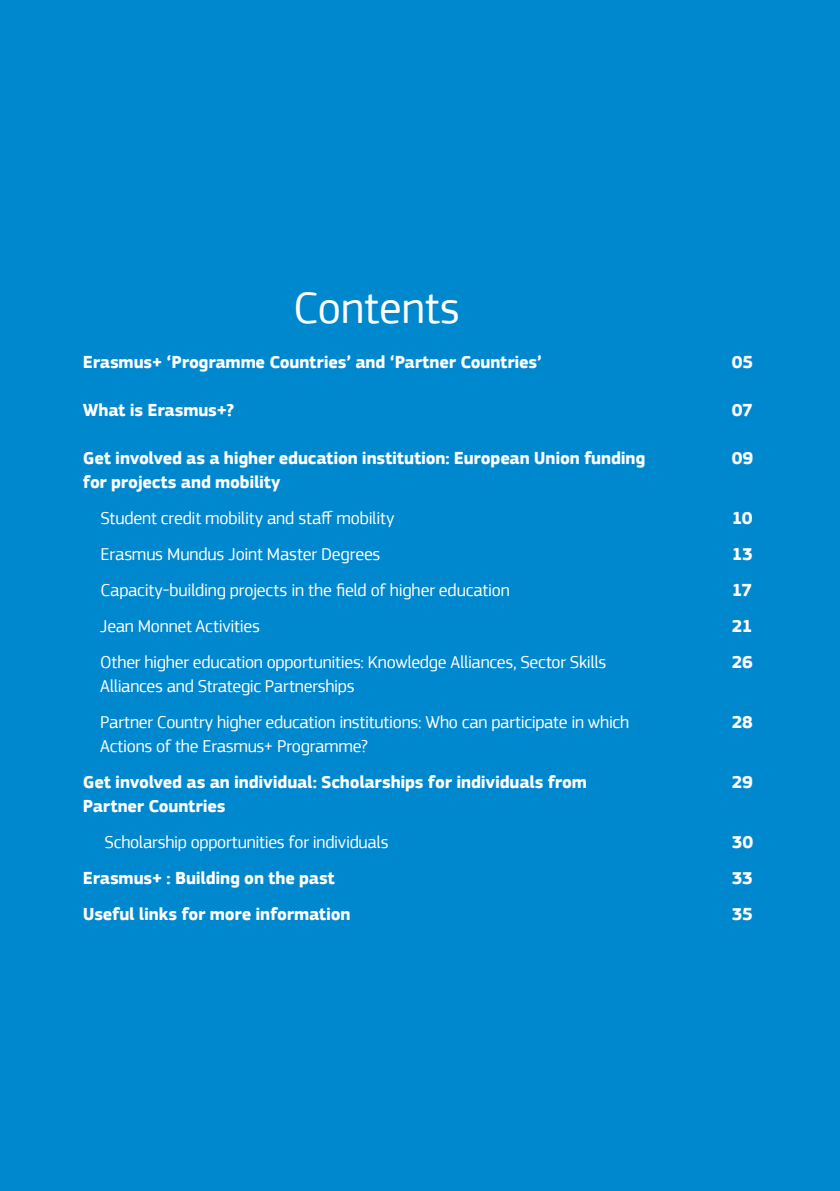
<style>
.page{position:relative;width:840px;height:1191px;background:#fff}
.page>*{position:absolute;margin:0;border:0;box-sizing:border-box;transform-origin:0 0}
.t1{font:46px "EC Square Sans Pro";color:#fff}
.t2{font:18px/36px "EC Square Sans Pro";letter-spacing:-.015em;color:#fff}
.t3{font:700 18px/36px "EC Square Sans Pro";letter-spacing:-.01em;color:#fff}
</style>
<div class="page">
<div style="left:0;top:0;width:839px;height:1191px;background:#0088ce"></div>
<h1 class="t1" style="left:293px;top:281px;width:168px">Contents</h1>
<p class="t3" style="left:83px;top:344px;width:460px">Erasmus+ ‘Programme Countries’ and ‘Partner Countries’</p>
<p class="t3" style="left:83px;top:392px;width:153px">What is Erasmus+?</p>
<p class="t3" style="left:83px;top:446px;width:563px;line-height:24px">Get involved as a higher education institution: European Union funding for projects and mobility</p>
<p class="t2" style="left:100px;top:500px;width:507px">Student credit mobility and staff mobility<br>Erasmus Mundus Joint Master Degrees<br>Capacity-building projects in the field of higher education<br>Jean Monnet Activities<br>Other higher education opportunities: Knowledge Alliances, Sector Skills</p>
<p class="t2" style="left:100px;top:668px;width:530px">Alliances and Strategic Partnerships<br>Partner Country higher education institutions: Who can participate in which</p>
<p class="t2" style="left:100px;top:728px;width:269px">Actions of the Erasmus+ Programme?</p>
<p class="t3" style="left:83px;top:770px;width:505px;line-height:24px">Get involved as an individual: Scholarships for individuals from<br>Partner Countries</p>
<p class="t2" style="left:104px;top:824px;width:285px">Scholarship opportunities for individuals</p>
<p class="t3" style="left:83px;top:860px;width:269px">Erasmus+ : Building on the past<br>Useful links for more information</p>
<p class="t3" style="left:731px;top:344px;width:23px">05</p>
<p class="t3" style="left:731px;top:392px;width:23px">07</p>
<p class="t3" style="left:731px;top:440px;width:23px">09</p>
<p class="t3" style="left:731px;top:500px;width:23px;text-align:justify">10<br>13<br>17<br>21<br>26</p>
<p class="t3" style="left:731px;top:704px;width:23px">28</p>
<p class="t3" style="left:731px;top:764px;width:23px">29</p>
<p class="t3" style="left:731px;top:824px;width:23px;text-align:justify">30<br>33<br>35</p>
</div>
